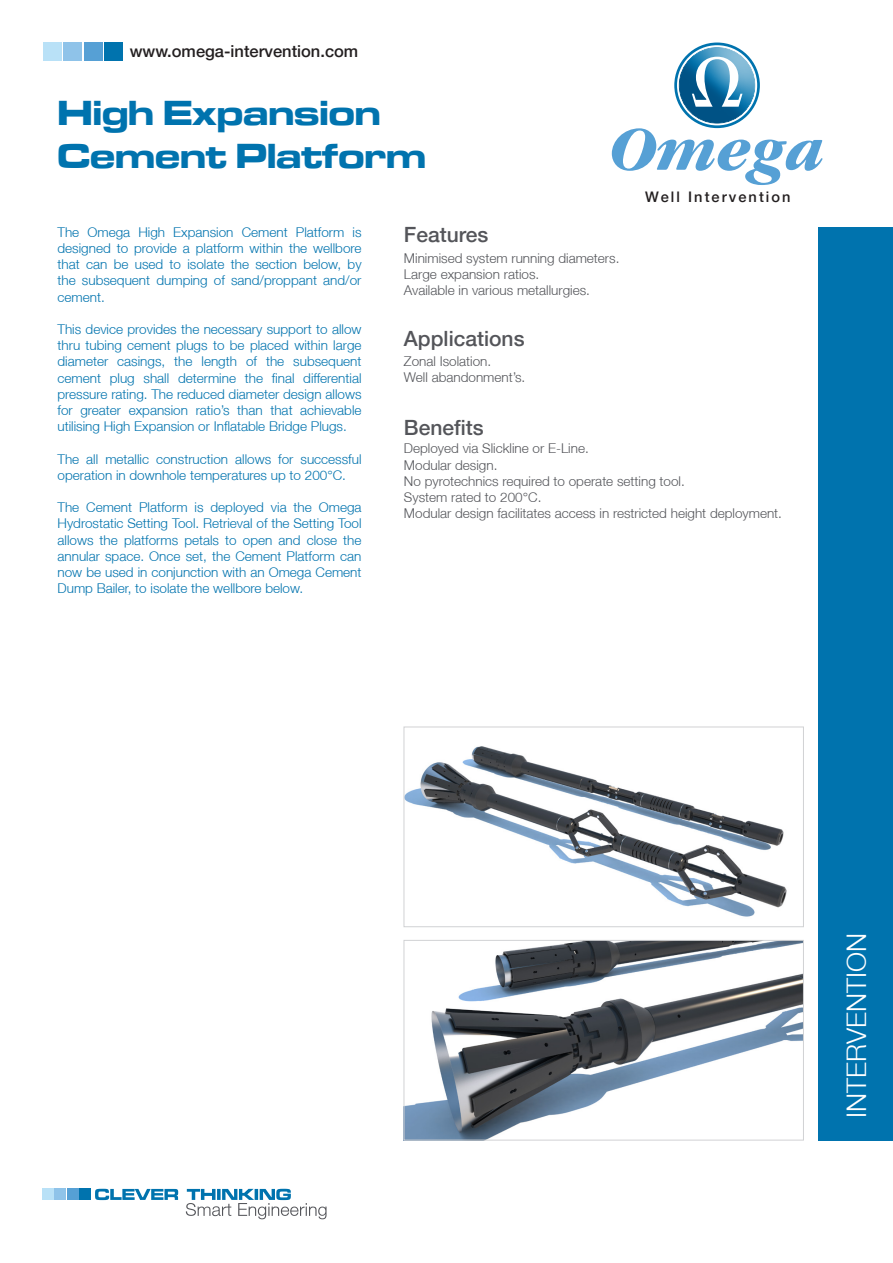
<style>
.page{position:relative;width:893px;height:1263px;background:#fff}
.page>*{position:absolute;margin:0;border:0;box-sizing:border-box;transform-origin:0 0}
.t1{font:36px "Microgramma D Bold Exte";color:#0073ae}
.t2{font:300 27px "Helvetica Neue LT";color:#fff}
.t3{font:500 21px "Helvetica Neue LT";color:#54555a}
.t4{font:500 16.5px "Helvetica Neue LT";color:#231f20}
.t5{font:500 14.55px "Helvetica Neue LT";letter-spacing:.14em;color:#231f20}
.t6{font:300 13.5px/16.2px "Helvetica Neue LT";color:#0073ae;text-align:justify}
.Bulleted{font:300 13.5px "Helvetica Neue LT";color:#54555a}
</style>
<div class="page">
<div style="left:819px;top:227px;width:74px;height:913px;background:#0073ae"></div>
<div style="left:64px;top:43px;width:18px;height:18px;background:#8fc3e9"></div>
<div style="left:84px;top:43px;width:19px;height:18px;background:#56a0d5"></div>
<div style="left:104px;top:43px;width:19px;height:18px;background:#0073ae"></div>
<div style="left:43px;top:43px;width:19px;height:18px;background:#b9e1f7"></div>
<div style="left:55px;top:1189px;width:11px;height:11px;background:#8fc3e9"></div>
<div style="left:67px;top:1189px;width:11px;height:11px;background:#56a0d5"></div>
<div style="left:79px;top:1189px;width:11px;height:11px;background:#0073ae"></div>
<div style="left:43px;top:1189px;width:11px;height:11px;background:#b9e1f7"></div>
<svg style="left:95px;top:1189px;width:232px;height:30px"></svg>
<img style="left:406px;top:746px;width:381px;height:171px">
<div style="left:404px;top:727px;width:400px;height:200px;border:1px solid #d1d2d4"></div>
<img style="left:406px;top:942px;width:396px;height:196px">
<div style="left:404px;top:940px;width:400px;height:200px;border:1px solid #d1d2d4"></div>
<div style="left:674px;top:43px;width:86px;height:85px;border:3px solid #0073ae;border-radius:50%"></div>
<div style="left:678px;top:47px;width:79px;height:78px;background:#156781;opacity:.47"></div>
<svg style="left:692px;top:57px;width:50px;height:50px"></svg>
<svg style="left:612px;top:128px;width:210px;height:57px"></svg>
<p class="t4" style="left:130px;top:42px;width:230px">www.omega-intervention.com</p>
<p class="t1" style="left:58px;top:88px;width:325px">High Expansion</p>
<p class="t1" style="left:58px;top:132px;width:370px">Cement Platform</p>
<p class="t5" style="left:645px;top:188px;width:147px">Well Intervention</p>
<p class="t6" style="left:58px;top:224px;width:306px">The Omega High Expansion Cement Platform is designed to provide a platform within the wellbore that can be used to isolate the section below, by the subsequent dumping of sand/proppant and/or cement.</p>
<p class="t6" style="left:58px;top:321px;width:306px">This device provides the necessary support to allow thru tubing cement plugs to be placed within large diameter casings, the length of the subsequent cement plug shall determine the final differential pressure rating. The reduced diameter design allows for greater expansion ratio’s than that achievable utilising High Expansion or Inflatable Bridge Plugs.</p>
<p class="t6" style="left:58px;top:450px;width:305px">The all metallic construction allows for successful operation in downhole temperatures up to 200°C.</p>
<p class="t6" style="left:58px;top:499px;width:306px">The Cement Platform is deployed via the Omega Hydrostatic Setting Tool. Retrieval of the Setting Tool allows the platforms petals to open and close the annular space. Once set, the Cement Platform can now be used in conjunction with an Omega Cement Dump Bailer, to isolate the wellbore below.</p>
<p class="t3" style="left:404px;top:222px;width:86px">Features</p>
<p class="Bulleted" style="left:404px;top:250px;width:217px">Minimised system running diameters.</p>
<p class="Bulleted" style="left:404px;top:266px;width:137px">Large expansion ratios.</p>
<p class="Bulleted" style="left:404px;top:282px;width:188px">Available in various metallurgies.</p>
<p class="t3" style="left:404px;top:326px;width:122px">Applications</p>
<p class="Bulleted" style="left:404px;top:352px;width:89px">Zonal Isolation.</p>
<p class="Bulleted" style="left:404px;top:369px;width:123px">Well abandonment’s.</p>
<p class="t3" style="left:404px;top:415px;width:81px">Benefits</p>
<p class="Bulleted" style="left:404px;top:440px;width:186px">Deployed via Slickline or E-Line.</p>
<p class="Bulleted" style="left:404px;top:457px;width:95px">Modular design.</p>
<p class="Bulleted" style="left:404px;top:473px;width:282px">No pyrotechnics required to operate setting tool.</p>
<p class="Bulleted" style="left:404px;top:489px;width:139px">System rated to 200°C.</p>
<p class="Bulleted" style="left:404px;top:505px;width:380px">Modular design facilitates access in restricted height deployment.</p>
<p class="t2" style="left:840px;top:1118px;width:187px;rotate:-90deg">INTERVENTION</p>
</div>
